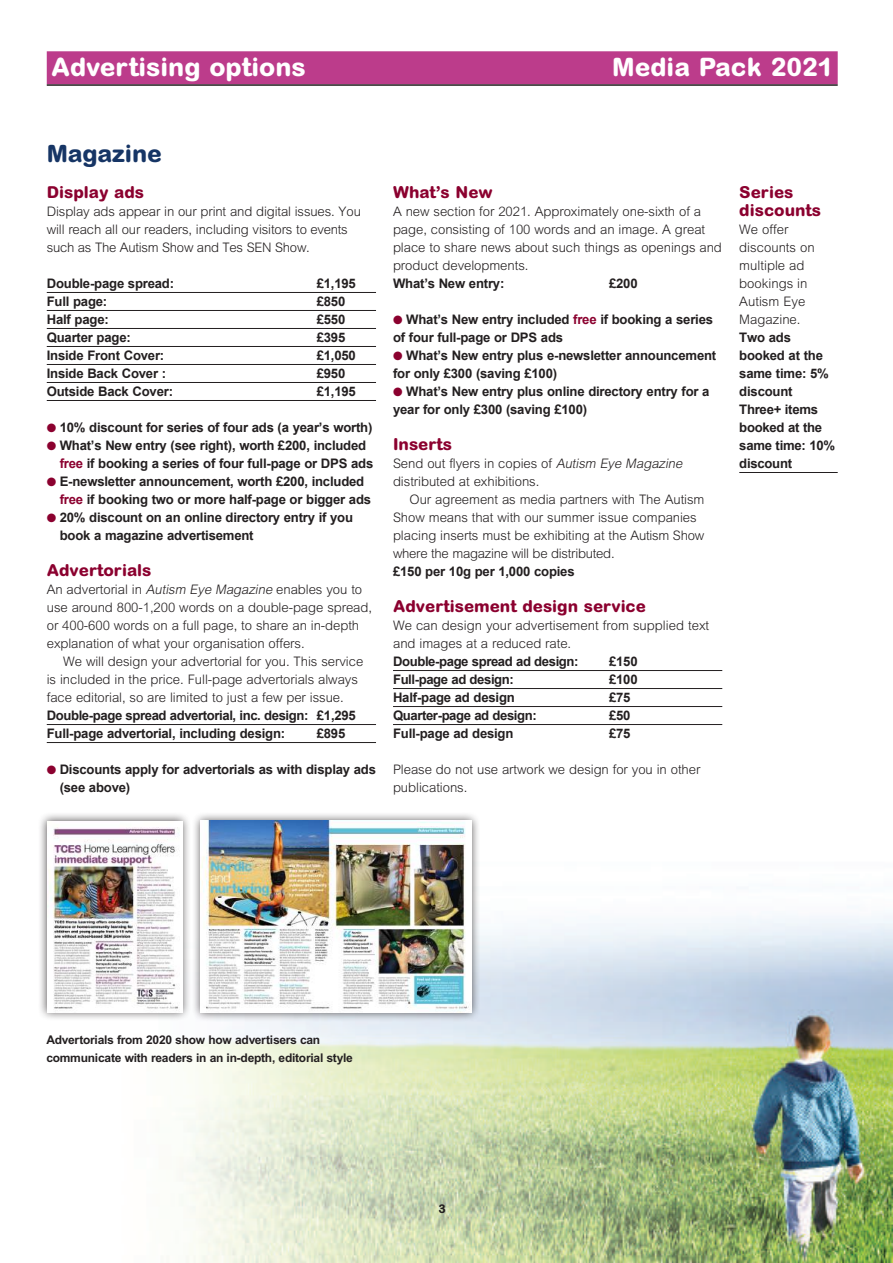
<style>
.page{position:relative;width:893px;height:1263px;background:#fff}
.page>*{position:absolute;margin:0;border:0;box-sizing:border-box;transform-origin:0 0}
.t1{font:800 25.5px "Arial Rounded MT";color:#fff}
.t2{font:800 24px "Arial Rounded MT";letter-spacing:-.005em;color:#163565}
.t3{font:800 16.5px/18px "Arial Rounded MT";color:#8b012f}
.t4{font:700 13.2px/18px "Arial";letter-spacing:-.015em;color:#231f20}
.t5{font:300 13.2px/18px "Arial";letter-spacing:-.005em;color:#231f20}
.t6{font:700 12px/18px "Arial";letter-spacing:-.02em;color:#231f20}
.t7{font:800 12px "Arial Rounded MT";color:#231f20}
.s1{font-family:"font 00000000269 f 0482";font-weight:400;font-size:12px;color:#8b012f}
.s2{color:#8b012f}
.s3{font-style:italic}
</style>
<div class="page">
<img style="left:180px;top:915px;width:713px;height:348px">
<div style="left:47px;top:51px;width:791px;height:33px;background:#bc3c8b"></div>
<hr style="left:47px;top:84px;width:791px;height:2px;background:#231f20">
<hr style="left:47px;top:292px;width:329px;height:1px;background:#231f20">
<hr style="left:47px;top:310px;width:329px;height:1px;background:#231f20">
<hr style="left:47px;top:328px;width:329px;height:1px;background:#231f20">
<hr style="left:47px;top:346px;width:329px;height:1px;background:#231f20">
<hr style="left:47px;top:364px;width:329px;height:1px;background:#231f20">
<hr style="left:47px;top:382px;width:329px;height:1px;background:#231f20">
<hr style="left:47px;top:400px;width:329px;height:1px;background:#231f20">
<hr style="left:47px;top:724px;width:329px;height:1px;background:#231f20">
<hr style="left:47px;top:742px;width:329px;height:1px;background:#231f20">
<hr style="left:393px;top:670px;width:329px;height:1px;background:#231f20">
<hr style="left:393px;top:688px;width:329px;height:1px;background:#231f20">
<hr style="left:393px;top:706px;width:329px;height:1px;background:#231f20">
<hr style="left:393px;top:724px;width:329px;height:1px;background:#231f20">
<hr style="left:739px;top:472px;width:99px;height:1px;background:#231f20">
<div style="left:192px;top:812px;width:288px;height:209px;background:#231f20;opacity:.75"></div>
<img style="left:201px;top:821px;width:270px;height:191px">
<div style="left:38px;top:812px;width:154px;height:209px;background:#231f20;opacity:.75"></div>
<img style="left:47px;top:821px;width:135px;height:191px">
<h1 class="t1" style="left:51px;top:52px;width:256px">Advertising options</h1>
<h1 class="t1" style="left:612px;top:52px;width:223px">Media Pack 2021</h1>
<h2 class="t2" style="left:47px;top:139px;width:117px">Magazine</h2>
<p class="t3" style="left:47px;top:183px;width:99px">Display ads</p>
<p class="t5" style="left:47px;top:202px;width:316px">Display ads appear in our print and digital issues. You will reach all our readers, including visitors to events such as The Autism Show and Tes SEN Show.</p>
<p class="t4" style="left:47px;top:274px;width:129px">Double-page spread:</p>
<p class="t4" style="left:317px;top:274px;width:41px">£1,195</p>
<p class="t4" style="left:47px;top:292px;width:62px">Full page:</p>
<p class="t4" style="left:317px;top:292px;width:30px">£850</p>
<p class="t4" style="left:47px;top:310px;width:64px">Half page:</p>
<p class="t4" style="left:317px;top:310px;width:30px">£550</p>
<p class="t4" style="left:47px;top:328px;width:86px">Quarter page:</p>
<p class="t4" style="left:317px;top:328px;width:30px">£395</p>
<p class="t4" style="left:47px;top:346px;width:119px">Inside Front Cover:</p>
<p class="t4" style="left:317px;top:346px;width:41px">£1,050</p>
<p class="t4" style="left:47px;top:364px;width:121px">Inside Back Cover :</p>
<p class="t4" style="left:317px;top:364px;width:30px">£950</p>
<p class="t4" style="left:47px;top:382px;width:128px">Outside Back Cover:</p>
<p class="t4" style="left:317px;top:382px;width:41px">£1,195</p>
<p class="t4" style="left:47px;top:418px;width:327px"><span class="s1">l</span> 10% discount for series of four ads (a year’s worth)</p>
<p class="t4" style="left:47px;top:436px;width:321px"><span class="s1">l</span> What’s New entry (see right), worth £200, included</p>
<p class="t4" style="left:60px;top:454px;width:315px"><span class="s2">free</span> if booking a series of four full-page or DPS ads</p>
<p class="t4" style="left:47px;top:472px;width:319px"><span class="s1">l</span> E-newsletter announcement, worth £200, included</p>
<p class="t4" style="left:60px;top:490px;width:313px"><span class="s2">free</span> if booking two or more half-page or bigger ads</p>
<p class="t4" style="left:47px;top:508px;width:308px"><span class="s1">l</span> 20% discount on an online directory entry if you</p>
<p class="t4" style="left:60px;top:526px;width:195px">book a magazine advertisement</p>
<p class="t3" style="left:47px;top:561px;width:106px">Advertorials</p>
<p class="t5" style="left:47px;top:580px;width:327px">An advertorial in <span class="s3">Autism Eye Magazine</span> enables you to use around 800-1,200 words on a double-page spread, or 400-600 words on a full page, to share an in-depth explanation of what your organisation offers.</p>
<p class="t5" style="left:47px;top:652px;width:318px;text-indent:17px">We will design your advertorial for you. This service is included in the price. Full-page advertorials always face editorial, so are limited to just a few per issue.</p>
<p class="t4" style="left:47px;top:706px;width:311px">Double-page spread advertorial, inc. design: £1,295<br>Full-page advertorial, including design:</p>
<p class="t4" style="left:317px;top:724px;width:30px">£895</p>
<p class="t4" style="left:60px;top:760px;width:318px;text-indent:-13px"><span class="s1">l</span> Discounts apply for advertorials as with display ads (see above)</p>
<p class="t3" style="left:393px;top:183px;width:101px">What’s New</p>
<p class="t5" style="left:393px;top:202px;width:330px">A new section for 2021. Approximately one-sixth of a page, consisting of 100 words and an image. A great place to share news about such things as openings and product developments.</p>
<p class="t4" style="left:393px;top:274px;width:113px">What’s New entry:</p>
<p class="t4" style="left:609px;top:274px;width:30px">£200</p>
<p class="t4" style="left:393px;top:310px;width:325px"><span class="s1">l</span> What’s New entry included <span class="s2">free</span> if booking a series of four full-page or DPS ads<br><span class="s1">l</span> What’s New entry plus e-newsletter announcement for only £300 (saving £100)<br><span class="s1">l</span> What’s New entry plus online directory entry for a year for only £300 (saving £100)</p>
<p class="t3" style="left:393px;top:435px;width:61px">Inserts</p>
<p class="t5" style="left:393px;top:454px;width:294px">Send out flyers in copies of <span class="s3">Autism Eye Magazine </span>distributed at exhibitions.</p>
<p class="t5" style="left:393px;top:490px;width:313px;text-indent:17px">Our agreement as media partners with The Autism Show means that with our summer issue companies placing inserts must be exhibiting at the Autism Show where the magazine will be distributed.</p>
<p class="t4" style="left:393px;top:562px;width:183px">£150 per 10g per 1,000 copies</p>
<p class="t3" style="left:393px;top:597px;width:254px">Advertisement design service</p>
<p class="t5" style="left:393px;top:616px;width:318px">We can design your advertisement from supplied text and images at a reduced rate.</p>
<p class="t4" style="left:393px;top:652px;width:187px">Double-page spread ad design:</p>
<p class="t4" style="left:609px;top:652px;width:30px">£150</p>
<p class="t4" style="left:393px;top:670px;width:122px">Full-page ad design:</p>
<p class="t4" style="left:609px;top:670px;width:30px">£100</p>
<p class="t4" style="left:393px;top:688px;width:123px">Half-page ad design</p>
<p class="t4" style="left:609px;top:688px;width:23px">£75</p>
<p class="t4" style="left:393px;top:706px;width:145px">Quarter-page ad design:</p>
<p class="t4" style="left:609px;top:706px;width:23px">£50</p>
<p class="t4" style="left:393px;top:724px;width:122px">Full-page ad design</p>
<p class="t4" style="left:609px;top:724px;width:23px">£75</p>
<p class="t5" style="left:393px;top:760px;width:309px">Please do not use artwork we design for you in other publications.</p>
<p class="t3" style="left:739px;top:183px;width:83px">Series discounts</p>
<p class="t5" style="left:739px;top:220px;width:77px">We offer discounts on multiple ad bookings in<br>Autism Eye<br>Magazine.</p>
<p class="t4" style="left:739px;top:328px;width:97px">Two ads booked at the same time: 5% discount<br>Three+ items booked at the same time: 10% discount</p>
<p class="t6" style="left:46px;top:1031px;width:308px">Advertorials from 2020 show how advertisers can communicate with readers in an in-depth, editorial style</p>
<p class="t7" style="left:439px;top:1201px;width:9px">3</p>
</div>
